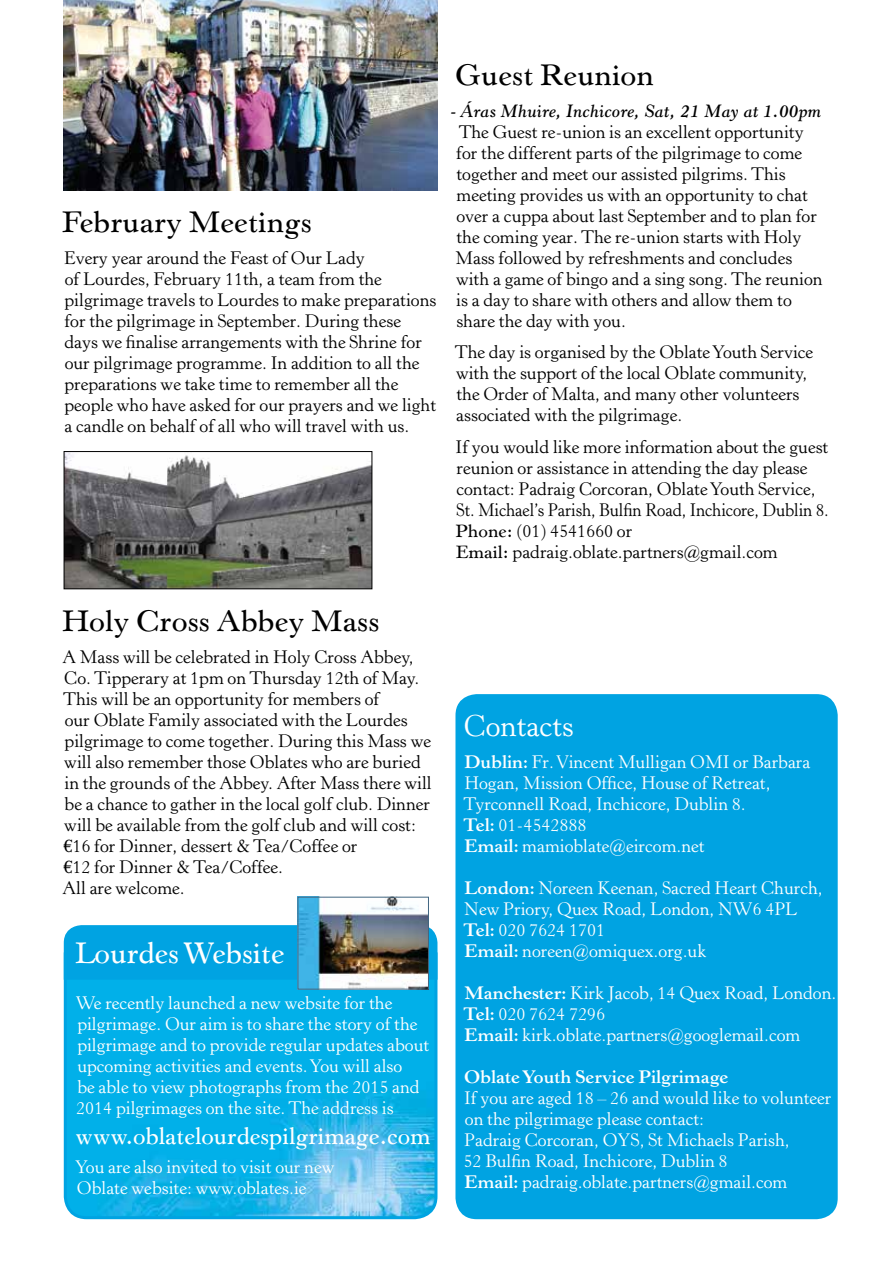
<style>
.page{position:relative;width:893px;height:1263px;background:#fff}
.page>*{position:absolute;margin:0;border:0;box-sizing:border-box;transform-origin:0 0}
.t1{font:600 30px "Horley Old Style";color:#000}
.t2{font:600 30px "Horley Old Style";letter-spacing:-.005em;color:#fff}
.t3{font:30px "Horley Old Style";color:#fff}
.t4{font:600 24px "Horley Old Style";letter-spacing:-.005em;color:#fff}
.t5{font:18px/21px "Horley Old Style";color:#000}
.t6{font:18px/21px "Horley Old Style";color:#fff}
.t7{font:italic 600 18px "Horley Old Style";color:#000}
.t8{font:700 18px "Horley Old Style";color:#fff}
.s1{font-weight:600}
.s2{font-family:"Euro Serif"}
.s3{font-weight:700}
</style>
<div class="page">
<svg style="left:63px;top:980px;width:375px;height:240px;background:#13b2e8"></svg>
<div style="left:63px;top:924px;width:375px;height:56px;background:#00a3e2"></div>
<img style="left:300px;top:899px;width:127px;height:88px">
<div style="left:298px;top:897px;width:131px;height:92px;border:1px solid #416681"></div>
<div style="left:455px;top:694px;width:383px;height:525px;background:#00a3e2;border-radius:21px"></div>
<img style="left:64px;top:0;width:373px;height:190px">
<img style="left:66px;top:453px;width:304px;height:134px">
<div style="left:64px;top:451px;width:308px;height:138px;border:1px solid #000"></div>
<h1 class="t1" style="left:62px;top:204px;width:251px">February Meetings</h1>
<p class="t5" style="left:64px;top:247px;width:374px">Every year around the Feast of Our Lady<br>of Lourdes, February 11th, a team from the pilgrimage travels to Lourdes to make preparations for the pilgrimage in September. During these days we finalise arrangements with the Shrine for our pilgrimage programme. In addition to all the preparations we take time to remember all the people who have asked for our prayers and we light a candle on behalf of all who will travel with us.</p>
<h1 class="t1" style="left:455px;top:57px;width:200px">Guest Reunion</h1>
<p class="t7" style="left:450px;top:99px;width:372px">- Áras Mhuire, Inchicore, Sat, 21 May at 1.00pm</p>
<p class="t5" style="left:455px;top:121px;width:369px">The Guest re-union is an excellent opportunity for the different parts of the pilgrimage to come together and meet our assisted pilgrims. This meeting provides us with an opportunity to chat over a cuppa about last September and to plan for the coming year. The re-union starts with Holy Mass followed by refreshments and concludes with a game of bingo and a sing song. The reunion is a day to share with others and allow them to share the day with you.</p>
<p class="t5" style="left:455px;top:342px;width:360px">The day is organised by the Oblate Youth Service with the support of the local Oblate community, the Order of Malta, and many other volunteers associated with the pilgrimage.</p>
<p class="t5" style="left:456px;top:436px;width:375px">If you would like more information about the guest reunion or assistance in attending the day please contact: Padraig Corcoran, Oblate Youth Service, St. Michael’s Parish, Bulfin Road, Inchicore, Dublin 8.<br><span class="s1">Phone:</span> (01) 4541660 or<br><span class="s1">Email:</span> padraig.oblate.partners@gmail.com</p>
<h1 class="t1" style="left:63px;top:603px;width:319px">Holy Cross Abbey Mass</h1>
<p class="t5" style="left:62px;top:646px;width:371px">A Mass will be celebrated in Holy Cross Abbey, Co. Tipperary at 1pm on Thursday 12th of May.<br>This will be an opportunity for members of<br>our Oblate Family associated with the Lourdes pilgrimage to come together. During this Mass we will also remember those Oblates who are buried in the grounds of the Abbey. After Mass there will be a chance to gather in the local golf club. Dinner will be available from the golf club and will cost: <span class="s2">a</span>16 for Dinner, dessert &amp; Tea/Coffee or<br><span class="s2">a</span>12 for Dinner &amp; Tea/Coffee.<br>All are welcome.</p>
<h1 class="t2" style="left:76px;top:934px;width:210px">Lourdes Website</h1>
<p class="t6" style="left:76px;top:993px;width:355px">We recently launched a new website for the pilgrimage. Our aim is to share the story of the pilgrimage and to provide regular updates about upcoming activities and events. You will also<br>be able to view photographs from the 2015 and 2014 pilgrimages on the site. The address is</p>
<h2 class="t4" style="left:76px;top:1121px;width:357px">www.oblatelourdespilgrimage.com</h2>
<p class="t6" style="left:75px;top:1157px;width:261px">You are also invited to visit our new<br>Oblate website: www.oblates.ie</p>
<h1 class="t3" style="left:464px;top:708px;width:111px">Contacts</h1>
<p class="t6" style="left:463px;top:751px;width:349px"><span class="s3">Dublin:</span> Fr. Vincent Mulligan OMI or Barbara Hogan, Mission Office, House of Retreat, Tyrconnell Road, Inchicore, Dublin 8.<br><span class="s3">Tel:</span> 01-4542888<br><span class="s3">Email:</span> mamioblate@eircom.net</p>
<p class="t6" style="left:463px;top:877px;width:361px"><span class="s3">London:</span> Noreen Keenan, Sacred Heart Church, New Priory, Quex Road, London, NW6 4PL <span class="s3">Tel:</span> 020 7624 1701<br><span class="s3">Email:</span> noreen@omiquex.org.uk</p>
<p class="t6" style="left:463px;top:982px;width:375px"><span class="s3">Manchester:</span> Kirk Jacob, 14 Quex Road, London.<br><span class="s3">Tel:</span> 020 7624 7296<br><span class="s3">Email:</span> kirk.oblate.partners@googlemail.com</p>
<p class="t8" style="left:464px;top:1065px;width:266px">Oblate Youth Service Pilgrimage</p>
<p class="t6" style="left:464px;top:1087px;width:369px">If you are aged 18 – 26 and would like to volunteer on the pilgrimage please contact:<br>Padraig Corcoran, OYS, St Michaels Parish,<br>52 Bulfin Road, Inchicore, Dublin 8<br><span class="s3">Email:</span> padraig.oblate.partners@gmail.com</p>
</div>
